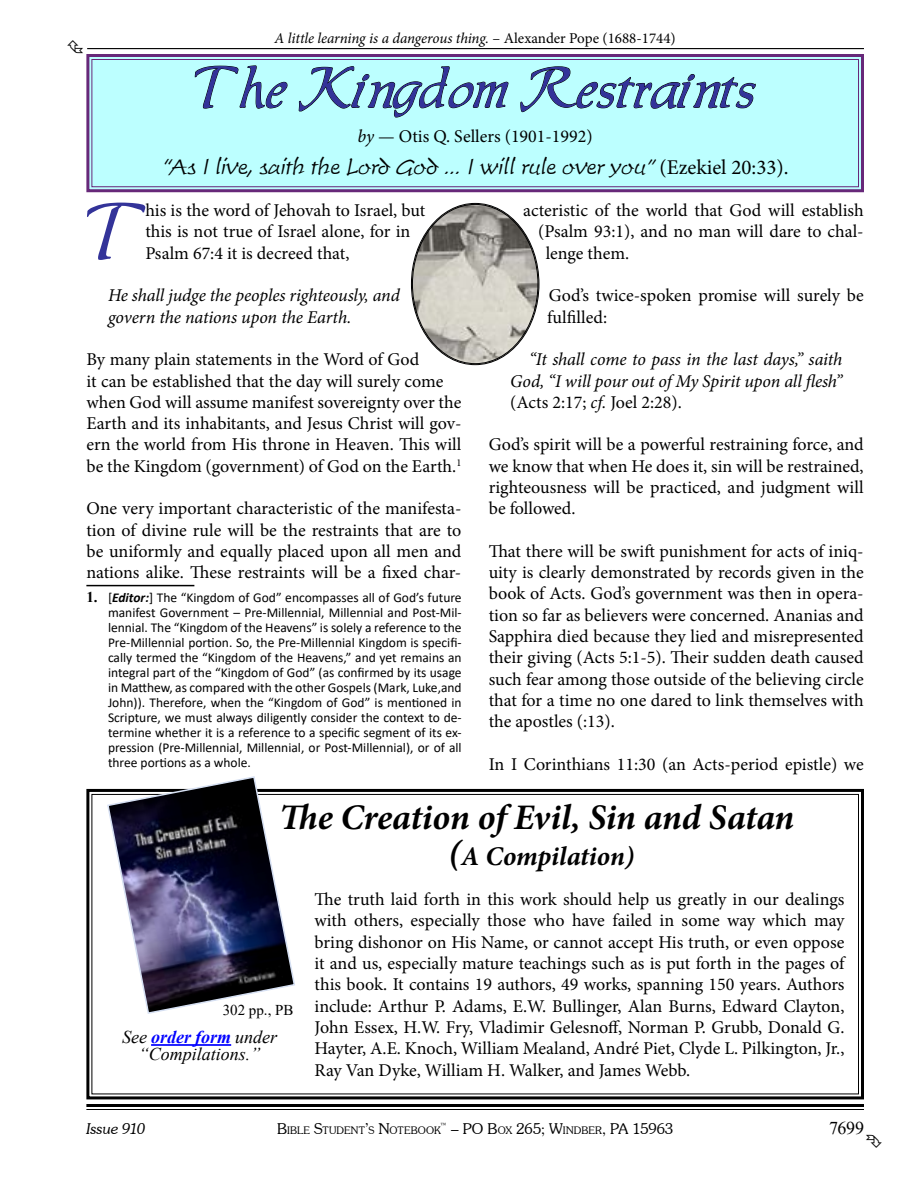
<style>
.page{position:relative;width:918px;height:1188px;background:#fff}
.page>*{position:absolute;margin:0;border:0;box-sizing:border-box;transform-origin:0 0}
.t1{font:73.8px "Allure SSK";color:#339}
.t2{font:54px "Allure SSK";color:#339}
.t3{font:italic 700 36px "Minion Pro";letter-spacing:-.005em;color:#000}
.t4{font:italic 700 27px "Minion Pro";color:#000}
.t5{font:italic 21px "Time Scr D Ligh";letter-spacing:-.005em;color:#000}
.t6{font:18px/21.3px "Minion Pro";color:#000;text-align:justify}
.t7{font:italic 18px/21.3px "Minion Pro";letter-spacing:-.01em;color:#000}
.t8{font:italic 18px/16.5px "Times New Roman";color:#000;text-align:center}
.t9{font:18px "Times New Roman";color:#000}
.t10{font:italic 15px "Minion Pro";letter-spacing:-.01em;color:#000}
.t11{font:300 15px "Souvenir IT Cby BT";color:#000}
.t12{font:15px "Times New Roman";color:#000}
.t13{font:italic 300 15px "Souvenir IT Cby BT";color:#000}
.t14{font:13.5px/15px "Calibri";color:#000;text-align:justify}
.t15{font:300 10.5px "Souvenir IT Cby BT";letter-spacing:.015em;color:#000}
.t16{font:300 8.7px "Souvenir IT Cby BT";color:#000}
.s1{font-style:normal}
.s2{font-style:italic}
.s3{font-family:"Minion Pro";font-style:normal}
.s4{font-family:"Times New Roman";font-weight:700;font-size:15px}
.s5{font-weight:700;font-style:italic}
.s6{font-size:36px}
.s7{font-weight:700;color:#00f}
.s8{font-size:15px}
.s9{font-size:10.5px}
</style>
<div class="page">
<hr style="left:86px;top:1104px;width:778px;height:3px;background:#000">
<hr style="left:86px;top:1109px;width:778px;height:1px;background:#000">
<hr style="left:87px;top:48px;width:777px;height:1px;background:#000">
<hr style="left:86px;top:585px;width:108px;height:1px;background:#000">
<svg style="left:86px;top:54px;width:778px;height:139px;background:#b2ecf0"></svg>
<div style="left:91px;top:59px;width:768px;height:128px;border:1px solid #672879"></div>
<img style="left:412px;top:204px;width:127px;height:160px">
<svg style="left:86px;top:788px;width:778px;height:312px"></svg>
<svg style="left:106px;top:776px;width:190px;height:239px"></svg>
<hr style="left:151px;top:1044px;width:80px;height:2px;background:#00f">
<p class="t10" style="left:275px;top:28px;width:403px">A little learning is a dangerous thing. <span class="s1">– Alexander Pope (1688-1744)</span></p>
<h2 class="t2" style="left:195px;top:65px;width:562px">The Kingdom Restraints</h2>
<p class="t6" style="left:358px;top:126px;width:237px"><span class="s2">by</span> — Otis Q. Sellers (1901-1992)</p>
<p class="t5" style="left:162px;top:156px;width:628px">“As I live, saith the Lord God … I w ill rule over you” <span class="s3">( E z e k i e l 2 0 : 3 3 ) .</span></p>
<h1 class="t1" style="left:86px;top:201px;width:60px">T</h1>
<p class="t6" style="left:145px;top:200px;width:282px;text-align:left">his is the word of Jehovah to Israel, but this is not true of Israel alone, for in<br>Psalm 67:4 it is decreed that,</p>
<p class="t7" style="left:108px;top:285px;width:293px">He shall judge the peoples righteously, and govern the nations upon the Earth.</p>
<p class="t6" style="left:86px;top:349px;width:377px;text-align:left">By many plain statements in the Word of God<br>it can be established that the day will surely come when God will assume manifest sovereignty over the Earth and its inhabitants, and Jesus Christ will gov&shy;ern the world from His throne in Heaven. This will be the Kingdom (government) of God on the Earth.<sup>1</sup></p>
<p class="t6" style="left:86px;top:498px;width:377px">One very important characteristic of the manifesta&shy;tion of divine rule will be the restraints that are to be uniformly and equally placed upon all men and nations alike. These restraints will be a fixed char-</p>
<p class="t14" style="left:108px;top:589px;width:355px;text-indent:-22px"><span class="s4">1.</span> [<span class="s5">Editor:</span>] The “Kingdom of God” encompasses all of God’s future manifest Government – Pre-Millennial, Millennial and Post-Mil&shy;lennial. The “Kingdom of the Heavens” is solely a reference to the Pre-Millennial portion. So, the Pre-Millennial Kingdom is specifi&shy;cally termed the “Kingdom of the Heavens,” and yet remains an integral part of the “Kingdom of God” (as confirmed by its usage in Matthew, as compared with the other Gospels (Mark, Luke,and John)). Therefore, when the “Kingdom of God” is mentioned in Scripture, we must always diligently consider the context to de&shy;termine whether it is a reference to a specific segment of its ex&shy;pression (Pre-Millennial, Millennial, or Post-Millennial), or of all three portions as a whole.</p>
<p class="t6" style="left:523px;top:200px;width:342px">acteristic of the world that God will establish</p>
<p class="t6" style="left:538px;top:221px;width:327px">(Psalm 93:1), and no man will dare to chal-</p>
<p class="t6" style="left:546px;top:242px;width:85px">lenge them.</p>
<p class="t6" style="left:547px;top:285px;width:318px">God’s twice-spoken promise will surely be fulfilled:</p>
<p class="t7" style="left:510px;top:349px;width:334px;text-align:justify;text-indent:19px">“It shall come to pass in the last days,” saith God, “I will pour out of My Spirit upon all flesh” <span class="s1">(Acts 2:17;</span> cf. <span class="s1">Joel 2:28).</span></p>
<p class="t6" style="left:489px;top:434px;width:377px">God’s spirit will be a powerful restraining force, and we know that when He does it, sin will be restrained, righteousness will be practiced, and judgment will be followed.</p>
<p class="t6" style="left:489px;top:541px;width:377px">That there will be swift punishment for acts of iniq&shy;uity is clearly demonstrated by records given in the book of Acts. God’s government was then in opera&shy;tion so far as believers were concerned. Ananias and Sapphira died because they lied and misrepresented their giving (Acts 5:1-5). Their sudden death caused such fear among those outside of the believing circle that for a time no one dared to link themselves with the apostles (:13).</p>
<p class="t6" style="left:489px;top:754px;width:377px">In I Corinthians 11:30 (an Acts-period epistle) we</p>
<h3 class="t3" style="left:279px;top:792px;width:517px">The Creation of Evil, Sin and Satan</h3>
<h3 class="t4" style="left:448px;top:838px;width:188px"><span class="s6">(</span>A Compilation)</h3>
<p class="t6" style="left:315px;top:889px;width:532px">The truth laid forth in this work should help us greatly in our dealings with others, especially those who have failed in some way which may bring dishonor on His Name, or cannot accept His truth, or even oppose it and us, especially mature teachings such as is put forth in the pages of this book. It contains 19 authors, 49 works, spanning 150 years. Authors include: Arthur P. Adams, E.W. Bullinger, Alan Burns, Edward Clayton, John Essex, H.W. Fry, Vladimir Gelesnoff, Norman P. Grubb, Donald G.<br>Hayter, A.E. Knoch, William Mealand, André Piet, Clyde L. Pilkington, Jr., Ray Van Dyke, William H. Walker, and James Webb.</p>
<p class="t12" style="left:223px;top:999px;width:72px">302 pp., PB</p>
<p class="t8" style="left:122px;top:1028px;width:157px">See <span class="s7">order form</span> under “Compilations.”</p>
<p class="t15" style="left:277px;top:1124px;width:165px"><span class="s8">B</span>IBLE <span class="s8">S</span>TUDENT<span class="s8">’</span>S <span class="s8">N</span>OTEBOOK</p>
<p class="t9" style="left:829px;top:1115px;width:36px">7699</p>
<p class="t16" style="left:440px;top:1121px;width:9px">™</p>
<p class="t13" style="left:86px;top:1119px;width:61px">Issue 910</p>
<p class="t11" style="left:451px;top:1119px;width:224px">– PO B<span class="s9">OX</span> 265; W<span class="s9">INDBER</span>, PA 15963</p>
</div>
